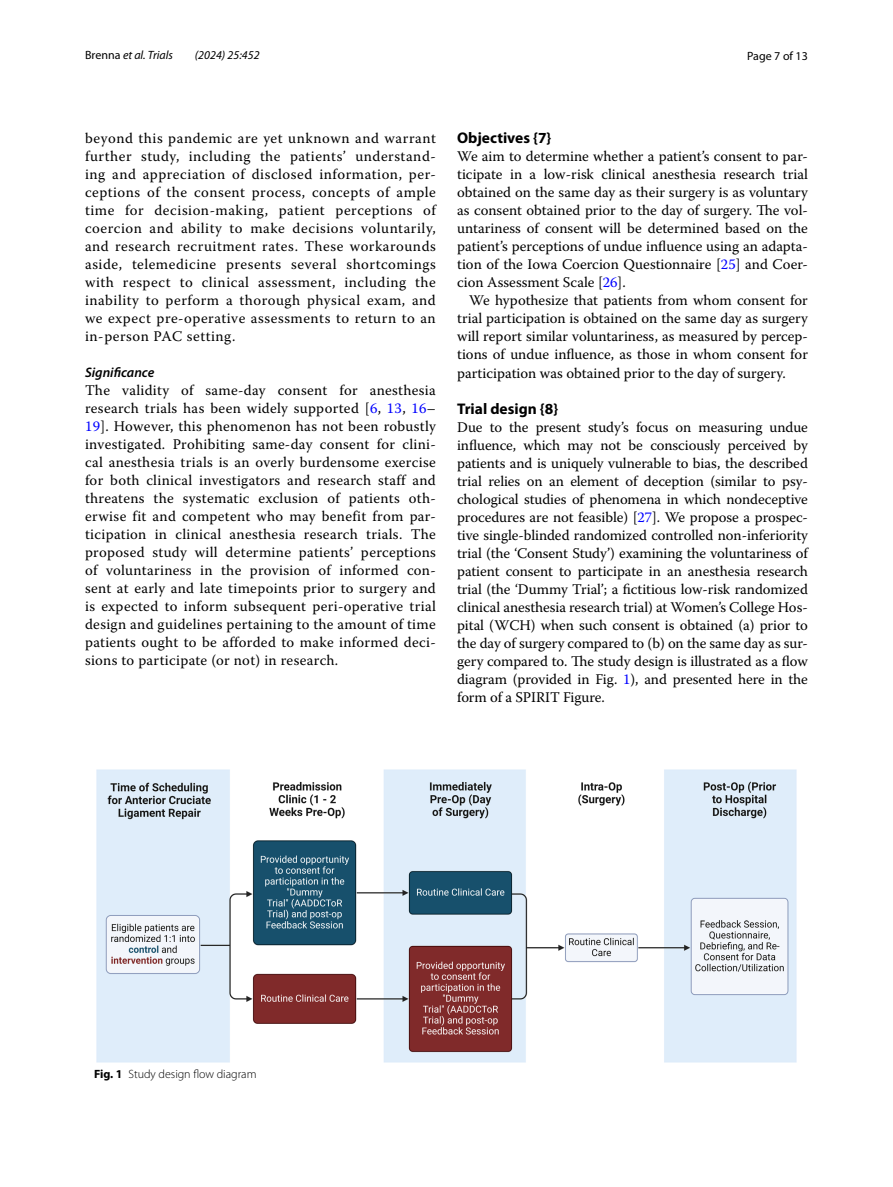
<style>
.page{position:relative;width:893px;height:1187px;background:#fff}
.page>*{position:absolute;margin:0;border:0;box-sizing:border-box;transform-origin:0 0}
.t1{font:700 15.45px "Myriad Pro";color:#000}
.t2{font:14.7px/18px "Warnock Pro";letter-spacing:.005em;color:#000;text-align:justify}
.t3{font:italic 600 13.8px "Myriad Pro";color:#000}
.t4{font:italic 12px "Myriad Pro";color:#000}
.t5{font:300 12px "Myriad Pro";color:#000}
.t6{font:12px "Myriad Pro";color:#000}
.s1{font-style:normal}
.s2{color:#00f}
.s3{font-weight:700}
</style>
<div class="page">
<img style="left:96px;top:769px;width:701px;height:293px">
<p class="t4" style="left:85px;top:48px;width:90px"><span class="s1">Brenna</span> et al. Trials</p>
<p class="t4" style="left:195px;top:48px;width:66px">(2024) 25:452</p>
<p class="t6" style="left:747px;top:48px;width:62px">Page 7 of 13</p>
<p class="t2" style="left:85px;top:128px;width:352px">beyond this pandemic are yet unknown and warrant further study, including the patients’ understand&shy;ing and appreciation of disclosed information, per&shy;ceptions of the consent process, concepts of ample time for decision-making, patient perceptions of coercion and ability to make decisions voluntarily, and research recruitment rates. These workarounds aside, telemedicine presents several shortcomings with respect to clinical assessment, including the inability to perform a thorough physical exam, and we expect pre-operative assessments to return to an in-person PAC setting.</p>
<p class="t3" style="left:85px;top:363px;width:71px">Significance</p>
<p class="t2" style="left:85px;top:380px;width:352px">The validity of same-day consent for anesthesia research trials has been widely supported [<span class="s2">6</span>, <span class="s2">13</span>, <span class="s2">16</span>– <span class="s2">19</span>]. However, this phenomenon has not been robustly investigated. Prohibiting same-day consent for clini&shy;cal anesthesia trials is an overly burdensome exercise for both clinical investigators and research staff and threatens the systematic exclusion of patients oth&shy;erwise fit and competent who may benefit from par&shy;ticipation in clinical anesthesia research trials. The proposed study will determine patients’ perceptions of voluntariness in the provision of informed con&shy;sent at early and late timepoints prior to surgery and is expected to inform subsequent peri-operative trial design and guidelines pertaining to the amount of time patients ought to be afforded to make informed deci&shy;sions to participate (or not) in research.</p>
<p class="t1" style="left:457px;top:128px;width:96px">Objectives {7}</p>
<p class="t2" style="left:457px;top:147px;width:352px">We aim to determine whether a patient’s consent to par&shy;ticipate in a low-risk clinical anesthesia research trial obtained on the same day as their surgery is as voluntary as consent obtained prior to the day of surgery. The vol&shy;untariness of consent will be determined based on the patient’s perceptions of undue influence using an adapta&shy;tion of the Iowa Coercion Questionnaire [<span class="s2">25</span>] and Coer&shy;cion Assessment Scale [<span class="s2">26</span>].</p>
<p class="t2" style="left:457px;top:291px;width:352px;text-indent:12px">We hypothesize that patients from whom consent for trial participation is obtained on the same day as surgery will report similar voluntariness, as measured by percep&shy;tions of undue influence, as those in whom consent for participation was obtained prior to the day of surgery.</p>
<p class="t1" style="left:457px;top:398px;width:103px">Trial design {8}</p>
<p class="t2" style="left:457px;top:417px;width:352px">Due to the present study’s focus on measuring undue influence, which may not be consciously perceived by patients and is uniquely vulnerable to bias, the described trial relies on an element of deception (similar to psy&shy;chological studies of phenomena in which nondeceptive procedures are not feasible) [<span class="s2">27</span>]. We propose a prospec&shy;tive single-blinded randomized controlled non-inferiority trial (the ‘Consent Study’) examining the voluntariness of patient consent to participate in an anesthesia research trial (the ‘Dummy Trial’; a fictitious low-risk randomized clinical anesthesia research trial) at Women’s College Hos&shy;pital (WCH) when such consent is obtained (a) prior to the day of surgery compared to (b) on the same day as sur&shy;gery compared to. The study design is illustrated as a flow diagram (provided in Fig. <span class="s2">1</span>), and presented here in the form of a SPIRIT Figure.</p>
<p class="t5" style="left:94px;top:1067px;width:164px"><span class="s3">Fig. 1</span> Study design flow diagram</p>
</div>
